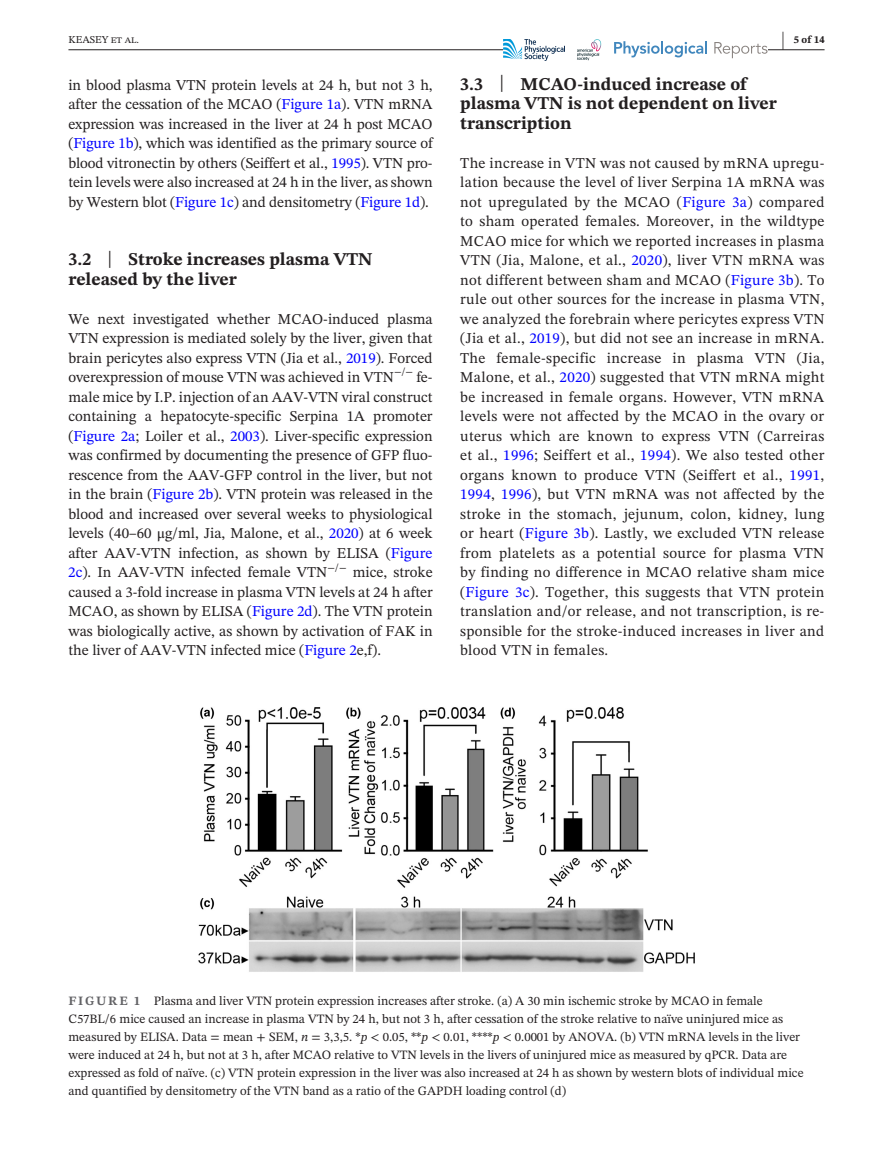
<style>
.page{position:relative;width:893px;height:1174px;background:#fff}
.page>*{position:absolute;margin:0;border:0;box-sizing:border-box;transform-origin:0 0}
.t1{font:700 21px "STIX Two Text";color:#231f20;scale:.42 1}
.t2{font:700 18px/19.5px "STIX Two Text";color:#231f20}
.t3{font:15px/19.5px "STIX Two Text";color:#231f20;text-align:justify}
.t4{font:12.75px/18px "STIX Two Text";color:#231f20}
.t5{font:10.5px "STIX Two Text";color:#231f20}
.t6{font:700 10.5px "STIX Two Text";color:#231f20}
.s1{color:#00f}
.s2{font-weight:400;font-size:23.7px}
.s3{font-family:"STIX"}
.s4{font-weight:700;color:#636366}
.s5{font-style:italic}
</style>
<div class="page">
<hr style="left:68px;top:49px;width:756px;height:1px;background:#231f20">
<div style="left:503px;top:39px;width:264px;height:21px;background:#fff"></div>
<svg style="left:577px;top:39px;width:24px;height:21px"></svg>
<img style="left:503px;top:39px;width:62px;height:21px">
<svg style="left:614px;top:41px;width:93px;height:16px"></svg>
<svg style="left:714px;top:42px;width:53px;height:16px"></svg>
<img style="left:198px;top:707px;width:497px;height:265px">
<h1 class="t1" style="left:782px;top:24px;width:8px">|</h1>
<p class="t5" style="left:68px;top:32px;width:72px">KEASEY et al.</p>
<p class="t6" style="left:794px;top:32px;width:32px">5 of 14</p>
<p class="t3" style="left:68px;top:75px;width:366px">in blood plasma VTN protein levels at 24 h, but not 3 h, after the cessation of the MCAO (<span class="s1">Figure 1a</span>). VTN mRNA expression was increased in the liver at 24 h post MCAO (<span class="s1">Figure 1b</span>), which was identified as the primary source of blood vitronectin by others (Seiffert et al., <span class="s1">1995</span>). VTN pro&shy;tein levels were also increased at 24 h in the liver, as shown by Western blot (<span class="s1">Figure 1c</span>) and densitometry (<span class="s1">Figure 1d</span>).</p>
<p class="t2" style="left:460px;top:74px;width:318px">3.3 <span class="s2">|</span> MCAO-induced increase of plasma VTN is not dependent on liver transcription</p>
<p class="t3" style="left:460px;top:153px;width:366px">The increase in VTN was not caused by mRNA upregu&shy;lation because the level of liver Serpina 1A mRNA was not upregulated by the MCAO (<span class="s1">Figure 3a</span>) compared to sham operated females. Moreover, in the wildtype MCAO mice for which we reported increases in plasma VTN (Jia, Malone, et al., <span class="s1">2020</span>), liver VTN mRNA was not different between sham and MCAO (<span class="s1">Figure 3b</span>). To rule out other sources for the increase in plasma VTN, we analyzed the forebrain where pericytes express VTN (Jia et al., <span class="s1">2019</span>), but did not see an increase in mRNA.<br>The female-specific increase in plasma VTN (Jia, Malone, et al., <span class="s1">2020</span>) suggested that VTN mRNA might be increased in female organs. However, VTN mRNA levels were not affected by the MCAO in the ovary or uterus which are known to express VTN (Carreiras et al., <span class="s1">1996</span>; Seiffert et al., <span class="s1">1994</span>). We also tested other organs known to produce VTN (Seiffert et al., <span class="s1">1991</span>, <span class="s1">1994</span>, <span class="s1">1996</span>), but VTN mRNA was not affected by the stroke in the stomach, jejunum, colon, kidney, lung or heart (<span class="s1">Figure 3b</span>). Lastly, we excluded VTN release from platelets as a potential source for plasma VTN by finding no difference in MCAO relative sham mice (<span class="s1">Figure 3c</span>). Together, this suggests that VTN protein translation and/or release, and not transcription, is re&shy;sponsible for the stroke-induced increases in liver and blood VTN in females.</p>
<p class="t2" style="left:68px;top:250px;width:306px">3.2 <span class="s2">|</span> Stroke increases plasma VTN released by the liver</p>
<p class="t3" style="left:68px;top:309px;width:366px">We next investigated whether MCAO-induced plasma VTN expression is mediated solely by the liver, given that brain pericytes also express VTN (Jia et al., <span class="s1">2019</span>). Forced overexpression of mouse VTN was achieved in VTN</p>
<p class="t5" style="left:394px;top:364px;width:21px">−/−</p>
<p class="t3" style="left:68px;top:367px;width:366px;text-indent:348px">fe&shy;male mice by I.P. injection of an AAV-VTN viral construct containing a hepatocyte-specific Serpina 1A promoter (<span class="s1">Figure 2a</span>; Loiler et al., <span class="s1">2003</span>). Liver-specific expression was confirmed by documenting the presence of GFP fluo&shy;rescence from the AAV-GFP control in the liver, but not in the brain (<span class="s1">Figure 2b</span>). VTN protein was released in the blood and increased over several weeks to physiological levels (40–60 <span class="s3">μ</span>g/ml, Jia, Malone, et al., <span class="s1">2020</span>) at 6 week after AAV-VTN infection, as shown by ELISA (<span class="s1">Figure 2c</span>). In AAV-VTN infected female VTN</p>
<p class="t3" style="left:68px;top:562px;width:366px;text-indent:284px">mice, stroke caused a 3-fold increase in plasma VTN levels at 24 h after MCAO, as shown by ELISA (<span class="s1">Figure 2d</span>). The VTN protein was biologically active, as shown by activation of FAK in the liver of AAV-VTN infected mice (<span class="s1">Figure 2</span>e,f).</p>
<p class="t4" style="left:68px;top:991px;width:737px"><span class="s4">FIGURE 1</span> Plasma and liver VTN protein expression increases after stroke. (a) A 30 min ischemic stroke by MCAO in female C57BL/6 mice caused an increase in plasma VTN by 24 h, but not 3 h, after cessation of the stroke relative to naïve uninjured mice as measured by ELISA. Data = mean + SEM, <span class="s5">n</span> = 3,3,5. *<span class="s5">p</span> &lt; 0.05, **<span class="s5">p</span> &lt; 0.01, ****<span class="s5">p</span> &lt; 0.0001 by ANOVA. (b) VTN mRNA levels in the liver were induced at 24 h, but not at 3 h, after MCAO relative to VTN levels in the livers of uninjured mice as measured by qPCR. Data are expressed as fold of naïve. (c) VTN protein expression in the liver was also increased at 24 h as shown by western blots of individual mice and quantified by densitometry of the VTN band as a ratio of the GAPDH loading control (d)</p>
</div>
